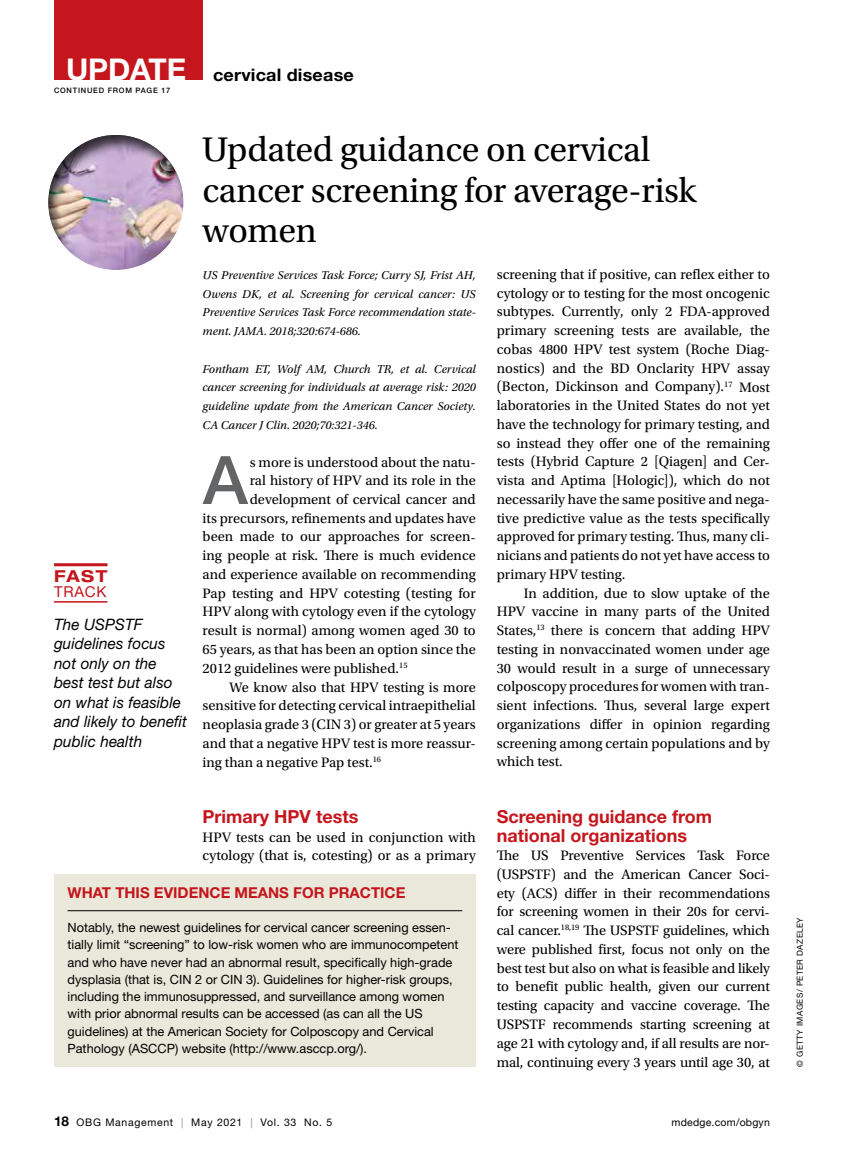
<style>
.page{position:relative;width:851px;height:1161px;background:#fff}
.page>*{position:absolute;margin:0;border:0;box-sizing:border-box;transform-origin:0 0}
.t1{font:500 66.9px "Helvetica Neue LT Std";color:#636466}
.t2{font:36px/40.5px "Utopia Std";letter-spacing:-.01em;color:#000}
.t3{font:700 18px/18.8px "Helvetica Neue LT Std";color:#c4161c}
.t4{font:700 17.25px "Helvetica Neue LT Std";letter-spacing:.01em;color:#000;scale:1.04 1}
.t5{font:700 expanded 16.5px "Helvetica Neue LT Std";color:#c4161c}
.t6{font:italic 15.75px/19.5px "Helvetica Neue LT Std";letter-spacing:.005em;color:#000}
.t7{font:700 15px "Helvetica Neue LT Std";color:#c4161c}
.t8{font:15px "Helvetica Neue LT Std";letter-spacing:.05em;color:#c4161c}
.t9{font:14.4px/18.8px "Utopia Std";color:#000;text-align:justify}
.t10{font:12.75px/17.2px "Helvetica Neue LT Std";color:#000}
.t11{font:italic 12px/18.8px "Utopia Std";color:#000;text-align:justify}
.t12{font:10.5px "Helvetica Neue LT Std";letter-spacing:.065em;color:#000}
.t13{font:10.5px "Helvetica Neue LT Std";letter-spacing:.02em;color:#000}
.t14{font:8.25px "Helvetica Neue LT Std";letter-spacing:.05em;color:#000}
.t15{font:500 7.5px "Helvetica Neue LT Std";letter-spacing:.1em;color:#000}
.s1{font-size:30px;color:#fff}
.s2{font-weight:700;font-size:13.5px}
.s3{color:#939598}
</style>
<div class="page">
<div style="left:54px;top:0;width:148px;height:80px;background:#c4161c"></div>
<hr style="left:54px;top:601px;width:53px;height:2px;background:#c4161c">
<hr style="left:54px;top:563px;width:53px;height:3px;background:#c4161c">
<div style="left:54px;top:874px;width:422px;height:193px;background:#eae8da"></div>
<hr style="left:68px;top:910px;width:394px;height:1px;background:#000">
<div style="left:47px;top:132px;width:138px;height:138px;background:#000;opacity:.75"></div>
<p class="t4" style="left:66px;top:64px;width:278px"><span class="s1">UPDATE</span> cervical disease</p>
<p class="t15" style="left:54px;top:86px;width:118px">CONTINUED FROM PAGE 17</p>
<p class="t5" style="left:54px;top:566px;width:55px">FAST</p>
<p class="t8" style="left:54px;top:583px;width:54px">TRACK</p>
<p class="t6" style="left:54px;top:614px;width:135px">The USPSTF guidelines focus not only on the best test but also on what is feasible and likely to benefit public health</p>
<h2 class="t2" style="left:202px;top:130px;width:495px">Updated guidance on cervical cancer screening for average-risk women</h2>
<p class="t11" style="left:202px;top:266px;width:274px">US Preventive Services Task Force; Curry SJ, Frist AH, Owens DK, et al. Screening for cervical cancer: US Preventive Services Task Force recommendation state&shy;ment. JAMA. 2018;320:674-686.</p>
<p class="t11" style="left:202px;top:360px;width:275px">Fontham ET, Wolf AM, Church TR, et al. Cervical cancer screening for individuals at average risk: 2020 guideline update from the American Cancer Society.<br>CA Cancer J Clin. 2020;70:321-346.</p>
<h1 class="t1" style="left:203px;top:440px;width:46px">A</h1>
<p class="t9" style="left:250px;top:453px;width:227px">s more is understood about the natu-</p>
<p class="t9" style="left:496px;top:265px;width:275px">screening that if positive, can reflex either to cytology or to testing for the most oncogenic subtypes. Currently, only 2 FDA-approved primary screening tests are available, the cobas 4800 HPV test system (Roche Diag&shy;nostics) and the BD Onclarity HPV assay (Becton, Dickinson and Company).<sup>17</sup> Most laboratories in the United States do not yet have the technology for primary testing, and so instead they offer one of the remaining tests (Hybrid Capture 2 [Qiagen] and Cer&shy;vista and Aptima [Hologic]), which do not necessarily have the same positive and nega&shy;tive predictive value as the tests specifically approved for primary testing. Thus, many cli&shy;nicians and patients do not yet have access to primary HPV testing.</p>
<p class="t9" style="left:496px;top:584px;width:275px;text-indent:27px">In addition, due to slow uptake of the HPV vaccine in many parts of the United States,<sup>13</sup> there is concern that adding HPV testing in nonvaccinated women under age 30 would result in a surge of unnecessary colposcopy procedures for women with tran&shy;sient infections. Thus, several large expert organizations differ in opinion regarding screening among certain populations and by which test.</p>
<p class="t9" style="left:250px;top:471px;width:227px">ral history of HPV and its role in the</p>
<p class="t9" style="left:250px;top:490px;width:227px">development of cervical cancer and</p>
<p class="t9" style="left:203px;top:509px;width:275px">its precursors, refinements and updates have</p>
<p class="t9" style="left:203px;top:528px;width:274px">been made to our approaches for screen-</p>
<p class="t9" style="left:202px;top:546px;width:275px">ing people at risk. There is much evidence</p>
<p class="t9" style="left:202px;top:565px;width:274px">and experience available on recommending</p>
<p class="t9" style="left:202px;top:584px;width:274px">Pap testing and HPV cotesting (testing for</p>
<p class="t9" style="left:202px;top:603px;width:274px">HPV along with cytology even if the cytology</p>
<p class="t9" style="left:202px;top:621px;width:274px">result is normal) among women aged 30 to</p>
<p class="t9" style="left:202px;top:640px;width:275px">65 years, as that has been an option since the</p>
<p class="t9" style="left:202px;top:659px;width:206px">2012 guidelines were published.<sup>15</sup></p>
<p class="t9" style="left:230px;top:678px;width:247px">We know also that HPV testing is more</p>
<p class="t9" style="left:202px;top:696px;width:274px">sensitive for detecting cervical intraepithelial</p>
<p class="t9" style="left:202px;top:715px;width:275px">neoplasia grade 3 (CIN 3) or greater at 5 years</p>
<p class="t9" style="left:202px;top:734px;width:274px">and that a negative HPV test is more reassur-</p>
<p class="t9" style="left:202px;top:753px;width:180px">ing than a negative Pap test.<sup>16</sup></p>
<p class="t3" style="left:202px;top:807px;width:157px">Primary HPV tests</p>
<p class="t9" style="left:202px;top:828px;width:275px">HPV tests can be used in conjunction with cytology (that is, cotesting) or as a primary</p>
<p class="t7" style="left:68px;top:883px;width:339px">WHAT THIS EVIDENCE MEANS FOR PRACTICE</p>
<p class="t10" style="left:68px;top:919px;width:392px">Notably, the newest guidelines for cervical cancer screening essen&shy;tially limit “screening” to low-risk women who are immunocompetent and who have never had an abnormal result, specifically high-grade dysplasia (that is, CIN 2 or CIN 3). Guidelines for higher-risk groups, including the immunosuppressed, and surveillance among women with prior abnormal results can be accessed (as can all the US guidelines) at the American Society for Colposcopy and Cervical Pathology (ASCCP) website (http://www.asccp.org/).</p>
<p class="t3" style="left:496px;top:807px;width:217px">Screening guidance from national organizations</p>
<p class="t9" style="left:496px;top:846px;width:275px">The US Preventive Services Task Force (USPSTF) and the American Cancer Soci&shy;ety (ACS) differ in their recommendations for screening women in their 20s for cervi&shy;cal cancer.<sup>18,19</sup> The USPSTF guidelines, which were published first, focus not only on the best test but also on what is feasible and likely to benefit public health, given our current testing capacity and vaccine coverage. The USPSTF recommends starting screening at age 21 with cytology and, if all results are nor&shy;mal, continuing every 3 years until age 30, at</p>
<p class="t12" style="left:54px;top:1116px;width:280px"><span class="s2">18</span> OBG Management <span class="s3">|</span> May 2021 <span class="s3">|</span> Vol. 33 No. 5</p>
<p class="t13" style="left:671px;top:1116px;width:100px">mdedge.com/obgyn</p>
<p class="t14" style="left:795px;top:1067px;width:151px;rotate:-90deg">© GETTY IMAGES/ PETER DAZELEY</p>
</div>
